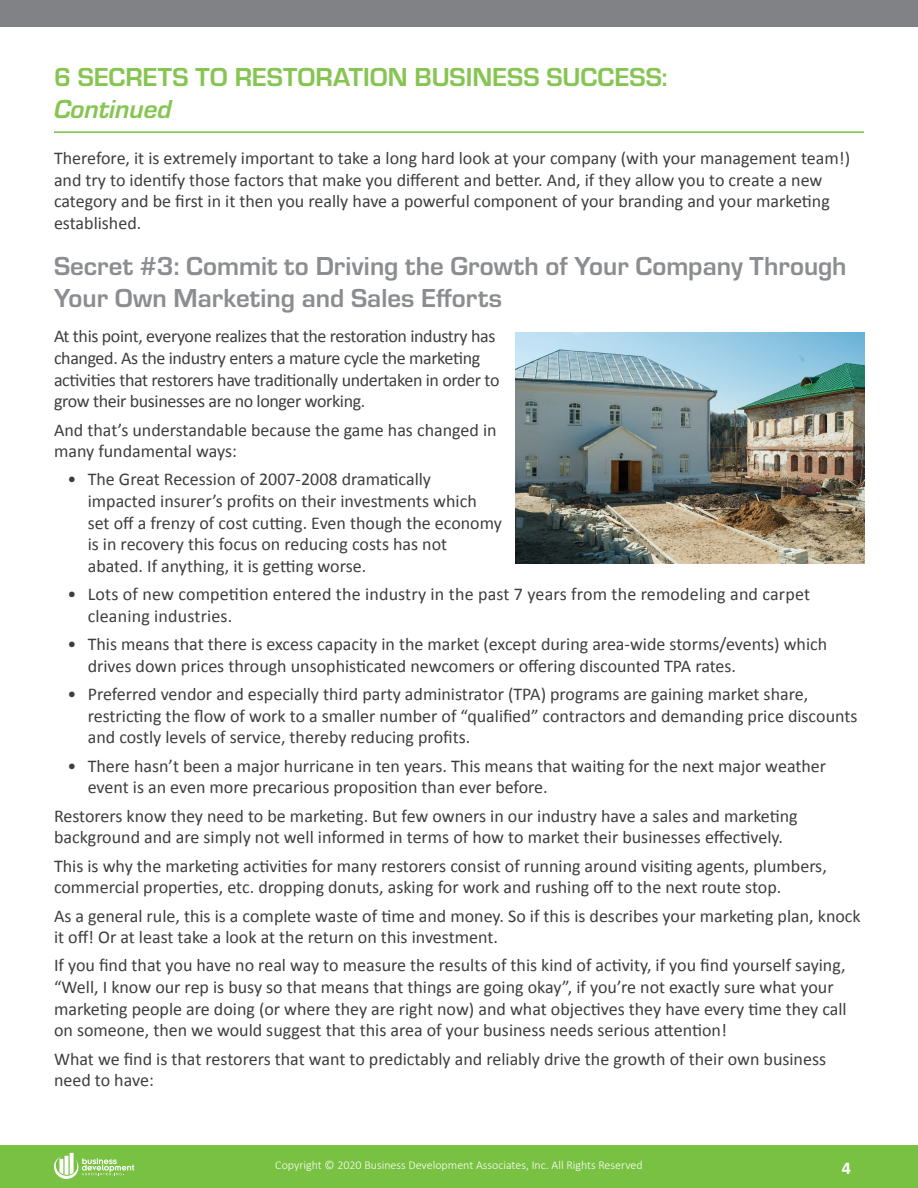
<style>
.page{position:relative;width:918px;height:1188px;background:#fff}
.page>*{position:absolute;margin:0;border:0;box-sizing:border-box;transform-origin:0 0}
.t1{font:700 27px/32.4px "Eurostile";color:#8b8d90}
.t2{font:700 27px/32.4px "Eurostile";color:#86c551}
.Body{font:18px/21.6px "Calibri";color:#3e3e3f}
.Body-2{font:18px/21.6px "Calibri";letter-spacing:-.02em;color:#3e3e3f}
.t3{font:700 18px "Calibri";color:#fff}
.t4{font:300 12px "Calibri";color:#fff}
.s1{font-style:italic}
</style>
<div class="page">
<div style="left:0;top:1145px;width:918px;height:43px;background:#79c142"></div>
<svg style="left:54px;top:1153px;width:80px;height:26px"></svg>
<div style="left:0;top:0;width:918px;height:27px;background:#808285"></div>
<hr style="left:54px;top:131px;width:810px;height:2px;background:#79c142">
<img style="left:515px;top:333px;width:349px;height:231px">
<p class="t2" style="left:54px;top:59px;width:615px">6 SECRETS TO RESTORATION BUSINESS SUCCESS:<br><span class="s1">Continued</span></p>
<p class="Body" style="left:54px;top:147px;width:798px">Therefore, it is extremely important to take a long hard look at your company (with your management team!) and try to identify those factors that make you different and better. And, if they allow you to create a new category and be first in it then you really have a powerful component of your branding and your marketing established.</p>
<h2 class="t1" style="left:54px;top:248px;width:794px">Secret #3: Commit to Driving the Growth of Your Company Through<br>Your Own Marketing and Sales Efforts</h2>
<p class="Body-2" style="left:54px;top:325px;width:447px">At this point, everyone realizes that the restoration industry has changed. As the industry enters a mature cycle the marketing activities that restorers have traditionally undertaken in order to grow their businesses are no longer working.</p>
<p class="Body" style="left:54px;top:418px;width:444px">And that’s understandable because the game has changed in many fundamental ways:</p>
<p class="Body" style="left:88px;top:468px;width:416px;text-indent:-20px">• The Great Recession of 2007-2008 dramatically impacted insurer’s profits on their investments which set off a frenzy of cost cutting. Even though the economy is in recovery this focus on reducing costs has not abated. If anything, it is getting worse.</p>
<p class="Body" style="left:88px;top:583px;width:724px;text-indent:-20px">• Lots of new competition entered the industry in the past 7 years from the remodeling and carpet cleaning industries.</p>
<p class="Body" style="left:88px;top:633px;width:741px;text-indent:-20px">• This means that there is excess capacity in the market (except during area-wide storms/events) which drives down prices through unsophisticated newcomers or offering discounted TPA rates.</p>
<p class="Body" style="left:88px;top:682px;width:771px;text-indent:-20px">• Preferred vendor and especially third party administrator (TPA) programs are gaining market share, restricting the flow of work to a smaller number of “qualified” contractors and demanding price discounts and costly levels of service, thereby reducing profits.</p>
<p class="Body" style="left:88px;top:754px;width:740px;text-indent:-20px">• There hasn’t been a major hurricane in ten years. This means that waiting for the next major weather event is an even more precarious proposition than ever before.</p>
<p class="Body" style="left:54px;top:804px;width:745px">Restorers know they need to be marketing. But few owners in our industry have a sales and marketing background and are simply not well informed in terms of how to market their businesses effectively.</p>
<p class="Body" style="left:54px;top:854px;width:774px">This is why the marketing activities for many restorers consist of running around visiting agents, plumbers, commercial properties, etc. dropping donuts, asking for work and rushing off to the next route stop.</p>
<p class="Body" style="left:54px;top:904px;width:808px">As a general rule, this is a complete waste of time and money. So if this is describes your marketing plan, knock it off! Or at least take a look at the return on this investment.</p>
<p class="Body" style="left:54px;top:954px;width:794px">If you find that you have no real way to measure the results of this kind of activity, if you find yourself saying, “Well, I know our rep is busy so that means that things are going okay”, if you’re not exactly sure what your marketing people are doing (or where they are right now) and what objectives they have every time they call on someone, then we would suggest that this area of your business needs serious attention!</p>
<p class="Body" style="left:54px;top:1047px;width:774px">What we find is that restorers that want to predictably and reliably drive the growth of their own business need to have:</p>
<p class="t4" style="left:275px;top:1158px;width:369px">Copyright © 2020 Business Development Associates, Inc. All Rights Reserved</p>
<p class="t3" style="left:842px;top:1156px;width:11px">4</p>
</div>
